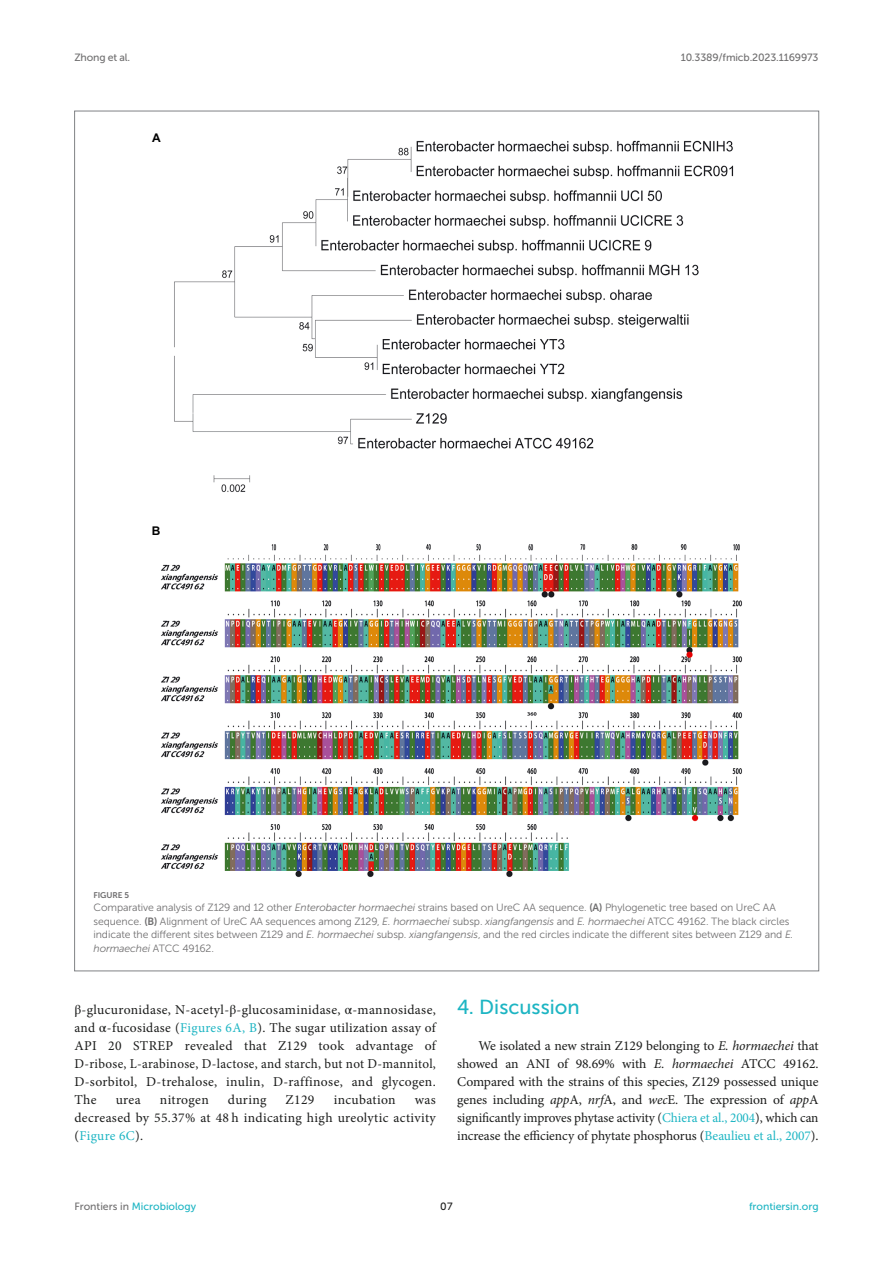
<style>
.page{position:relative;width:893px;height:1263px;background:#fff}
.page>*{position:absolute;margin:0;border:0;box-sizing:border-box;transform-origin:0 0}
.HEAD_1{font:20.25px "Museo Sans 500";color:#1db5c3}
.TEXT_FLUSH{font:13.5px/18px "Minion Pro";letter-spacing:.02em;color:#1b1c1b;text-align:justify}
.t1{font:700 12px "Arial";color:#000}
.FIG_LEG{font:10.5px/13.5px "Museo Sans 300";letter-spacing:-.01em;color:#706f70}
.t2{font:10.5px "Museo Sans 500";color:#1db5c3}
.t3{font:10.5px "Museo Sans 500";letter-spacing:-.015em;color:#706f70}
.t4{font:10.5px "Museo Sans 500";color:#1b1c1b}
.FIG_HD{font:8.25px "Museo Sans 700";letter-spacing:-.01em;color:#706f70}
.s1{font-style:italic}
.s2{font-family:"Museo Sans 700"}
.s3{font-family:"STIX General"}
.s4{color:#1db5c3}
.s5{color:#706f70}
</style>
<div class="page">
<img style="left:161px;top:140px;width:581px;height:738px">
<p class="t3" style="left:74px;top:51px;width:57px">Zhong et al.</p>
<p class="t3" style="left:681px;top:51px;width:139px">10.3389/fmicb.2023.1169973</p>
<p class="t1" style="left:152px;top:129px;width:10px">A</p>
<p class="t1" style="left:152px;top:522px;width:10px">B</p>
<p class="FIG_HD" style="left:94px;top:890px;width:37px">FIGURE 5</p>
<p class="FIG_LEG" style="left:94px;top:901px;width:701px">Comparative analysis of Z129 and 12 other <span class="s1">Enterobacter hormaechei</span> strains based on UreC AA sequence. <span class="s2">(A)</span> Phylogenetic tree based on UreC AA sequence. <span class="s2">(B)</span> Alignment of UreC AA sequences among Z129, <span class="s1">E. hormaechei</span> subsp. <span class="s1">xiangfangensis</span> and <span class="s1">E. hormaechei</span> ATCC 49162. The black circles indicate the different sites between Z129 and <span class="s1">E. hormaechei</span> subsp. <span class="s1">xiangfangensis</span>, and the red circles indicate the different sites between Z129 and <span class="s1">E. hormaechei</span> ATCC 49162.</p>
<p class="TEXT_FLUSH" style="left:74px;top:1001px;width:363px"><span class="s3">β</span>-glucuronidase, N-acetyl-<span class="s3">β</span>-glucosaminidase, <span class="s3">α</span>-mannosidase, and <span class="s3">α</span>-fucosidase (<span class="s4">Figures 6A, B</span>). The sugar utilization assay of API 20 STREP revealed that Z129 took advantage of D-ribose, L-arabinose, D-lactose, and starch, but not D-mannitol, D-sorbitol, D-trehalose, inulin, D-raffinose, and glycogen.<br>The</p>
<p class="TEXT_FLUSH" style="left:116px;top:1091px;width:27px">urea</p>
<p class="TEXT_FLUSH" style="left:160px;top:1091px;width:50px">nitrogen</p>
<p class="TEXT_FLUSH" style="left:228px;top:1091px;width:40px">during</p>
<p class="TEXT_FLUSH" style="left:286px;top:1091px;width:30px">Z129</p>
<p class="TEXT_FLUSH" style="left:334px;top:1091px;width:64px">incubation</p>
<p class="TEXT_FLUSH" style="left:74px;top:1091px;width:363px;text-indent:340px">was decreased by 55.37% at 48 h indicating high ureolytic activity (<span class="s4">Figure 6C</span>).</p>
<p class="HEAD_1" style="left:457px;top:996px;width:124px">4. Discussion</p>
<p class="TEXT_FLUSH" style="left:457px;top:1037px;width:363px;text-indent:21px">We isolated a new strain Z129 belonging to <span class="s1">E. hormaechei</span> that showed an ANI of 98.69% with <span class="s1">E. hormaechei</span> ATCC 49162.<br>Compared with the strains of this species, Z129 possessed unique genes including <span class="s1">app</span>A, <span class="s1">nrf</span>A, and <span class="s1">wec</span>E. The expression of <span class="s1">app</span>A significantly improves phytase activity (<span class="s4">Chiera et al., 2004</span>), which can increase the efficiency of phytate phosphorus (<span class="s4">Beaulieu et al., 2007</span>).</p>
<p class="t2" style="left:74px;top:1200px;width:123px"><span class="s5">Frontiers in</span> Microbiology</p>
<p class="t4" style="left:440px;top:1200px;width:14px">07</p>
<p class="t2" style="left:749px;top:1200px;width:71px">frontiersin.org</p>
</div>
